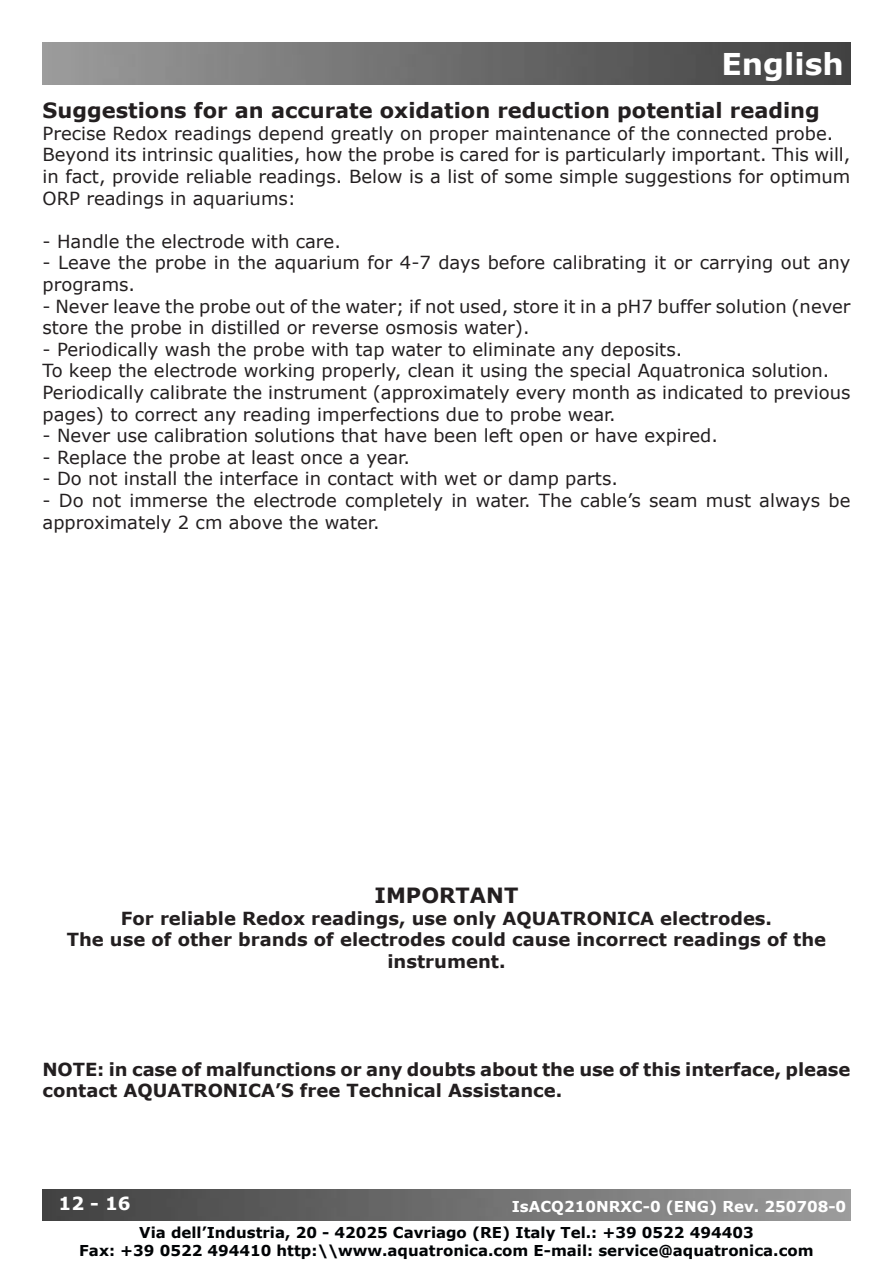
<style>
.page{position:relative;width:893px;height:1263px;background:#fff}
.page>*{position:absolute;margin:0;border:0;box-sizing:border-box;transform-origin:0 0}
.t1{font:700 30px "Verdana";color:#fff}
.t2{font:700 21px "Verdana";color:#231f20}
.t3{font:18px/21.6px "Verdana";color:#231f20}
.t4{font:700 18px/21.6px "Verdana";color:#231f20;text-align:center}
.t5{font:700 18px "Verdana";color:#fff}
.t6{font:700 15px/18px "Verdana";color:#000305;text-align:center}
.t7{font:700 15px "Verdana";color:#fff}
</style>
<div class="page">
<img style="left:43px;top:1190px;width:807px;height:30px">
<img style="left:43px;top:43px;width:807px;height:42px">
<h1 class="t1" style="left:721px;top:45px;width:124px">English</h1>
<p class="t2" style="left:43px;top:97px;width:779px">Suggestions for an accurate oxidation reduction potential reading</p>
<p class="t3" style="left:43px;top:122px;width:809px">Precise Redox readings depend greatly on proper maintenance of the connected probe.<br>Beyond its intrinsic qualities, how the probe is cared for is particularly important. This will, in fact, provide reliable readings. Below is a list of some simple suggestions for optimum ORP readings in aquariums:</p>
<p class="t3" style="left:43px;top:230px;width:300px">- Handle the electrode with care.</p>
<p class="t3" style="left:43px;top:251px;width:809px">- Leave the probe in the aquarium for 4-7 days before calibrating it or carrying out any programs.</p>
<p class="t3" style="left:43px;top:295px;width:809px">- Never leave the probe out of the water; if not used, store it in a pH7 buffer solution (never store the probe in distilled or reverse osmosis water).</p>
<p class="t3" style="left:43px;top:338px;width:809px">- Periodically wash the probe with tap water to eliminate any deposits.<br>To keep the electrode working properly, clean it using the special Aquatronica solution.<br>Periodically calibrate the instrument (approximately every month as indicated to previous pages) to correct any reading imperfections due to probe wear.</p>
<p class="t3" style="left:43px;top:424px;width:677px">- Never use calibration solutions that have been left open or have expired.</p>
<p class="t3" style="left:43px;top:446px;width:369px">- Replace the probe at least once a year.</p>
<p class="t3" style="left:43px;top:467px;width:577px">- Do not install the interface in contact with wet or damp parts.</p>
<p class="t3" style="left:43px;top:489px;width:809px">- Do not immerse the electrode completely in water. The cable’s seam must always be approximately 2 cm above the water.</p>
<p class="t2" style="left:375px;top:882px;width:145px">IMPORTANT</p>
<p class="t4" style="left:67px;top:907px;width:761px">For reliable Redox readings, use only AQUATRONICA electrodes.<br>The use of other brands of electrodes could cause incorrect readings of the instrument.</p>
<p class="t4" style="left:43px;top:1058px;width:809px;text-align:left">NOTE: in case of malfunctions or any doubts about the use of this interface, please contact AQUATRONICA’S free Technical Assistance.</p>
<p class="t5" style="left:59px;top:1192px;width:74px">12 - 16</p>
<p class="t7" style="left:512px;top:1196px;width:336px">IsACQ210NRXC-0 (ENG) Rev. 250708-0</p>
<p class="t6" style="left:79px;top:1223px;width:736px">Via dell’Industria, 20 - 42025 Cavriago (RE) Italy Tel.: +39 0522 494403<br>Fax: +39 0522 494410 http:\\www.aquatronica.com E-mail: service@aquatronica.com</p>
</div>
